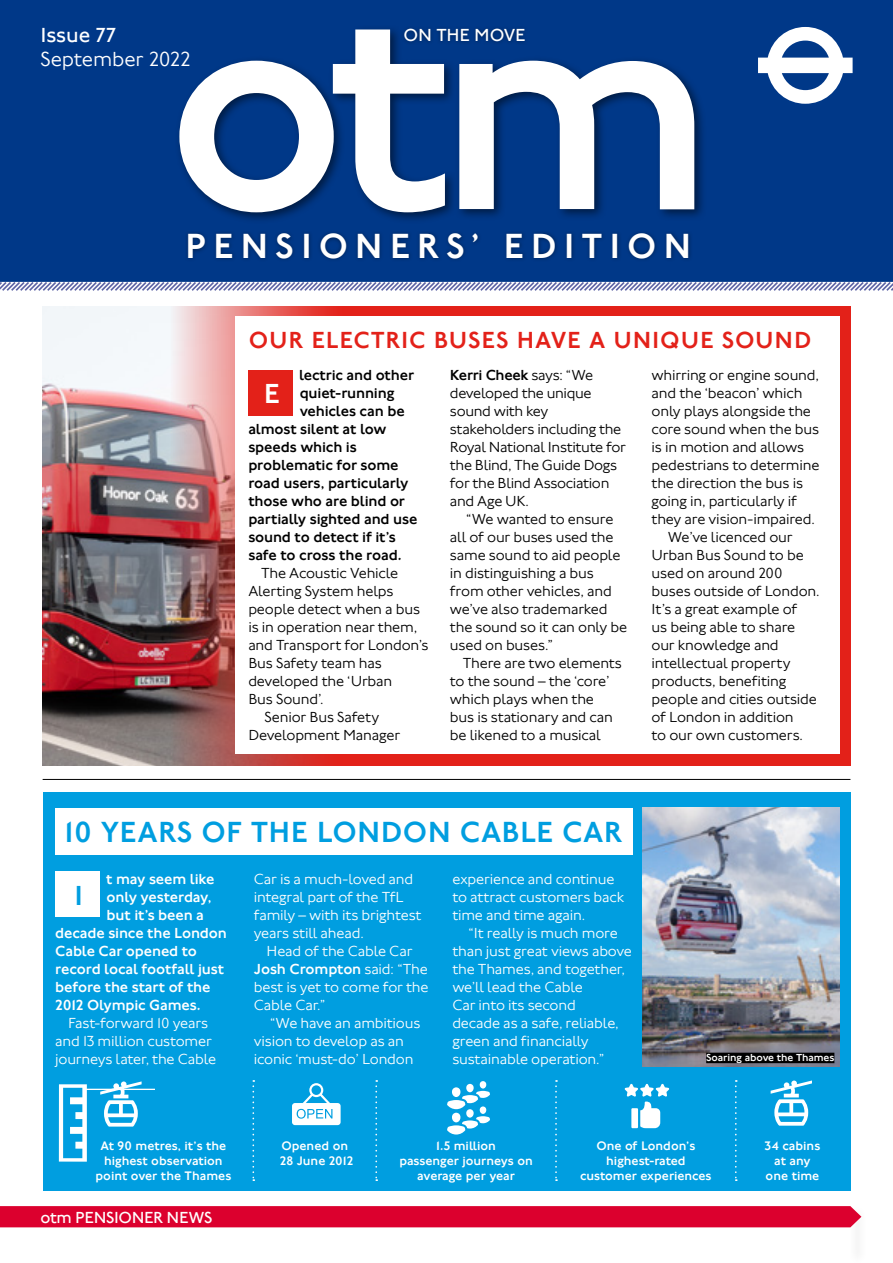
<style>
.page{position:relative;width:893px;height:1263px;background:#fff}
.page>*{position:absolute;margin:0;border:0;box-sizing:border-box;transform-origin:0 0}
.t1{font:500 36px "Johnston 100";letter-spacing:.19em;color:#fff}
.Headline_24pt{font:500 30px "Johnston 100";letter-spacing:.01em;color:#009ee0}
.t2{font:500 28.35px "Johnston 100";color:#fff}
.t3{font:500 28.35px "Johnston 100";color:#009ee0}
.Headline_24pt-2{font:500 24px "Johnston 100";letter-spacing:.035em;color:#e32119}
.t4{font:300 21px "Johnston 100";letter-spacing:-.005em;color:#fff}
.t5{font:21px "Johnston 100";letter-spacing:-.005em;color:#fff}
.t6{font:18px "Johnston 100";letter-spacing:-.01em;color:#fff}
.t7{font:16.5px "Johnston 100";letter-spacing:-.025em;color:#fff}
.BODY{font:300 15px/18px "Johnston 100";letter-spacing:-.015em;color:#000}
.BODY___white{font:300 15px/18px "Johnston 100";letter-spacing:-.015em;color:#fff}
.opening_para{font:500 15px "Johnston 100";letter-spacing:-.01em;color:#000}
.opening_para___white{font:500 15px "Johnston 100";letter-spacing:-.01em;color:#fff}
.Opening_line{font:500 12.75px/15px "Johnston 100";color:#fff;text-align:center}
.caption_with_underli{font:500 10.5px "Johnston 100";letter-spacing:-.01em;color:#fff}
.s1{font-weight:500}
</style>
<div class="page">
<div style="left:849px;top:1204px;width:18px;height:59px;background:#fbfbfb"></div>
<hr style="left:849px;top:1203px;width:1px;height:47px;background:#fff">
<div style="left:0;top:1206px;width:861px;height:21px;background:#dc002e"></div>
<div style="left:0;top:0;width:893px;height:280px;background:#003888"></div>
<div style="left:90px;top:0;width:649px;height:221px;background:#003888"></div>
<svg style="left:758px;top:27px;width:95px;height:77px"></svg>
<svg style="left:0;top:280px;width:893px;height:11px"></svg>
<div style="left:174px;top:24px;width:533px;height:200px;background:#000;opacity:.51"></div>
<svg style="left:179px;top:29px;width:515px;height:183px"></svg>
<div style="left:401px;top:27px;width:127px;height:18px;background:#000;opacity:.36"></div>
<div style="left:185px;top:231px;width:507px;height:30px;background:#000;opacity:.36"></div>
<div style="left:43px;top:792px;width:807px;height:399px;background:#009ee0"></div>
<img style="left:43px;top:306px;width:127px;height:460px">
<div style="left:344px;top:306px;width:506px;height:460px;background:#e32119"></div>
<img style="left:170px;top:306px;width:175px;height:460px">
<div style="left:236px;top:316px;width:604px;height:437px;background:#fff"></div>
<hr style="left:43px;top:779px;width:807px;height:1px;background:#000">
<div style="left:248px;top:370px;width:45px;height:45px;background:#e32119"></div>
<div style="left:55px;top:872px;width:45px;height:45px;background:#fff"></div>
<div style="left:55px;top:808px;width:578px;height:46px;background:#fff"></div>
<img style="left:643px;top:808px;width:197px;height:258px">
<div style="left:706px;top:1053px;width:128px;height:10px;background:#000"></div>
<svg style="left:100px;top:1081px;width:42px;height:45px"></svg>
<svg style="left:59px;top:1084px;width:28px;height:78px"></svg>
<hr style="left:85px;top:1089px;width:69px;height:1px;background:#fff">
<svg style="left:447px;top:1081px;width:43px;height:53px"></svg>
<svg style="left:625px;top:1084px;width:44px;height:44px"></svg>
<svg style="left:292px;top:1083px;width:49px;height:42px"></svg>
<svg style="left:771px;top:1080px;width:41px;height:46px"></svg>
<svg style="left:252px;top:1080px;width:2px;height:101px"></svg>
<svg style="left:375px;top:1080px;width:2px;height:101px"></svg>
<svg style="left:555px;top:1080px;width:2px;height:101px"></svg>
<svg style="left:735px;top:1080px;width:2px;height:101px"></svg>
<h3 class="t5" style="left:41px;top:23px;width:77px">Issue 77</h3>
<h3 class="t4" style="left:41px;top:47px;width:152px">September 2022</h3>
<p class="t6" style="left:403px;top:26px;width:124px">ON THE MOVE</p>
<h1 class="t1" style="left:185px;top:226px;width:508px">PENSIONERS’ EDITION</h1>
<p class="Headline_24pt-2" style="left:249px;top:327px;width:564px">OUR ELECTRIC BUSES HAVE A UNIQUE SOUND</p>
<p class="t2" style="left:264px;top:378px;width:18px">E</p>
<p class="BODY" style="left:450px;top:366px;width:177px"><span class="s1">Kerri Cheek</span> says: “We developed the unique sound with key stakeholders including the<br>Royal National Institute for the Blind, The Guide Dogs for the Blind Association and Age UK.</p>
<p class="BODY" style="left:450px;top:510px;width:179px;text-indent:16px">“We wanted to ensure all of our buses used the same sound to aid people in distinguishing a bus from other vehicles, and we’ve also trademarked the sound so it can only be used on buses.”</p>
<p class="BODY" style="left:450px;top:654px;width:174px;text-indent:13px">There are two elements to the sound – the ‘core’ which plays when the bus is stationary and can be likened to a musical</p>
<p class="opening_para" style="left:299px;top:366px;width:117px">lectric and other</p>
<p class="opening_para" style="left:300px;top:384px;width:96px">quiet-running</p>
<p class="opening_para" style="left:300px;top:402px;width:106px">vehicles can be</p>
<p class="opening_para" style="left:248px;top:420px;width:140px">almost silent at low</p>
<p class="opening_para" style="left:248px;top:438px;width:110px">speeds which is</p>
<p class="opening_para" style="left:248px;top:456px;width:152px">problematic for some</p>
<p class="opening_para" style="left:248px;top:474px;width:162px">road users, particularly</p>
<p class="opening_para" style="left:248px;top:492px;width:158px">those who are blind or</p>
<p class="opening_para" style="left:248px;top:510px;width:171px">partially sighted and use</p>
<p class="opening_para" style="left:248px;top:528px;width:149px">sound to detect if it’s</p>
<p class="opening_para" style="left:248px;top:546px;width:155px">safe to cross the road.</p>
<p class="BODY" style="left:248px;top:564px;width:182px;text-indent:13px">The Acoustic Vehicle<br>Alerting System helps people detect when a bus is in operation near them, and Transport for London’s<br>Bus Safety team has developed the ‘Urban<br>Bus Sound’.</p>
<p class="BODY" style="left:248px;top:708px;width:153px;text-align:center">Senior Bus Safety<br>Development Manager</p>
<p class="BODY" style="left:652px;top:366px;width:169px">whirring or engine sound, and the ‘beacon’ which only plays alongside the core sound when the bus is in motion and allows pedestrians to determine the direction the bus is going in, particularly if they are vision-impaired.</p>
<p class="BODY" style="left:652px;top:528px;width:169px;text-indent:16px">We’ve licenced our<br>Urban Bus Sound to be used on around 200 buses outside of London.<br>It’s a great example of<br>us being able to share our knowledge and intellectual property products, benefiting people and cities outside of London in addition<br>to our own customers.</p>
<p class="Headline_24pt" style="left:65px;top:815px;width:559px">10 YEARS OF THE LONDON CABLE CAR</p>
<p class="opening_para___white" style="left:106px;top:870px;width:110px">t may seem like</p>
<p class="opening_para___white" style="left:107px;top:888px;width:106px">only yesterday,</p>
<p class="opening_para___white" style="left:107px;top:906px;width:99px">but it’s been a</p>
<p class="opening_para___white" style="left:55px;top:924px;width:173px">decade since the London</p>
<p class="opening_para___white" style="left:55px;top:942px;width:143px">Cable Car opened to</p>
<p class="opening_para___white" style="left:55px;top:960px;width:170px">record local footfall just</p>
<p class="opening_para___white" style="left:55px;top:978px;width:157px">before the start of the</p>
<p class="opening_para___white" style="left:55px;top:996px;width:147px">2012 Olympic Games.</p>
<p class="BODY___white" style="left:55px;top:1014px;width:162px;text-align:center">Fast-forward 10 years and 13 million customer journeys later, the Cable</p>
<p class="t3" style="left:74px;top:879px;width:10px">I</p>
<p class="BODY___white" style="left:254px;top:870px;width:169px">Car is a much-loved and integral part of the TfL family – with its brightest years still ahead.</p>
<p class="BODY___white" style="left:254px;top:942px;width:176px;text-indent:13px">Head of the Cable Car<br><span class="s1">Josh Crompton</span> said: “The best is yet to come for the<br>Cable Car.”</p>
<p class="BODY___white" style="left:254px;top:1014px;width:168px;text-indent:16px">“We have an ambitious vision to develop as an iconic ‘must-do’ London</p>
<p class="BODY___white" style="left:452px;top:870px;width:173px">experience and continue to attract customers back time and time again.</p>
<p class="BODY___white" style="left:452px;top:924px;width:181px;text-indent:16px">“It really is much more than just great views above the Thames, and together, we’ll lead the Cable<br>Car into its second<br>decade as a safe, reliable, green and financially sustainable operation.”</p>
<p class="caption_with_underli" style="left:706px;top:1052px;width:130px">Soaring above the Thames</p>
<p class="Opening_line" style="left:96px;top:1138px;width:137px">At 90 metres, it’s the highest observation point over the Thames</p>
<p class="Opening_line" style="left:399px;top:1138px;width:135px">1.5 million<br>passenger journeys on average per year</p>
<p class="Opening_line" style="left:580px;top:1138px;width:133px">One of London’s highest-rated customer experiences</p>
<p class="Opening_line" style="left:280px;top:1138px;width:75px;text-align:left">Opened on<br>28 June 2012</p>
<p class="Opening_line" style="left:765px;top:1138px;width:57px">34 cabins at any one time</p>
<p class="t7" style="left:41px;top:1209px;width:173px">otm PENSIONER NEWS</p>
</div>
